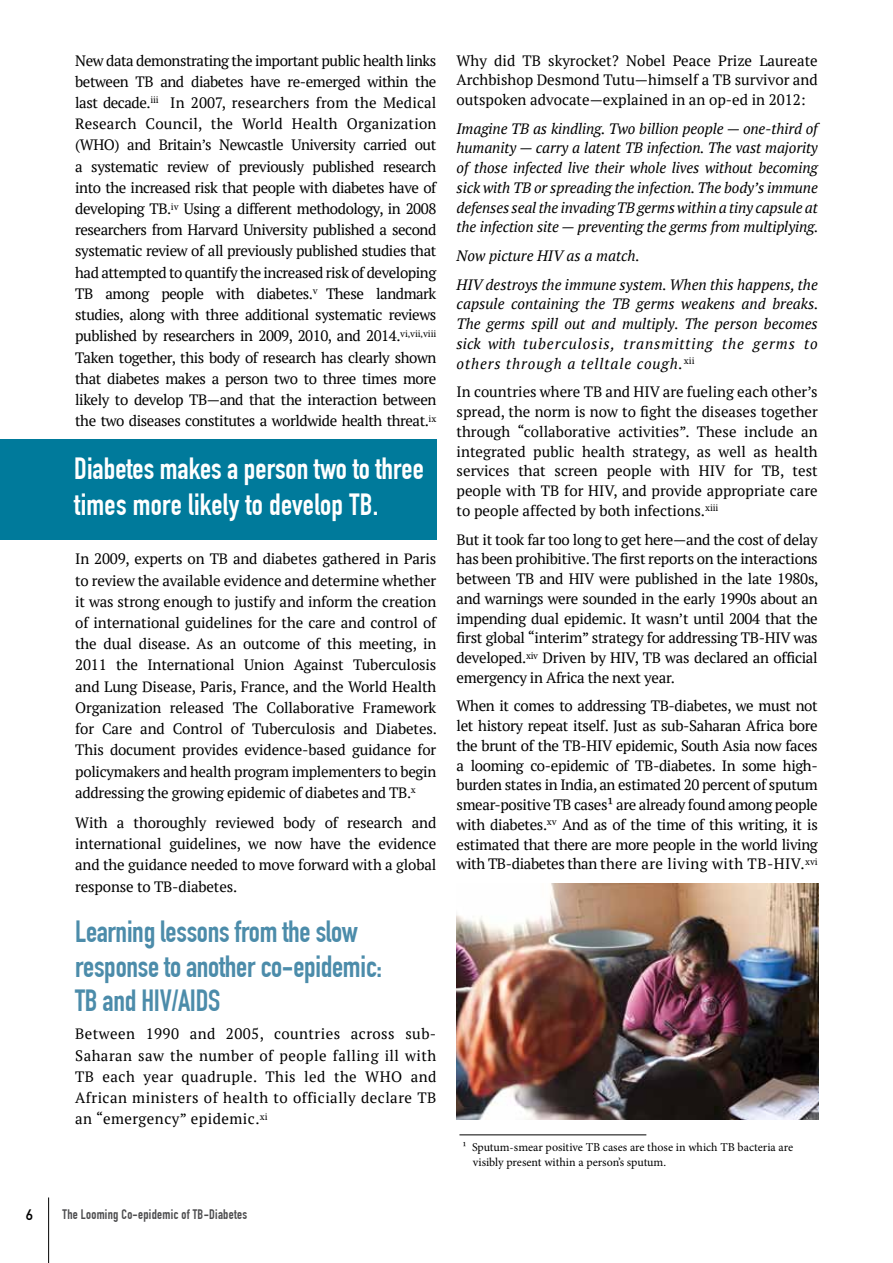
<style>
.page{position:relative;width:893px;height:1263px;background:#fff}
.page>*{position:absolute;margin:0;border:0;box-sizing:border-box;transform-origin:0 0}
.t1{font:700 30px/34.7px "DIN Condensed";letter-spacing:-.01em;color:#4c8caa}
.t2{font:700 30px/36px "DIN Condensed";color:#fff}
.t3{font:15px/21.1px "PT Serif";letter-spacing:-.01em;color:#000;text-align:justify}
.t4{font:italic 15px/19.8px "PT Serif";color:#000;text-align:justify}
.t5{font:15px "DIN Mittelschrift Std";color:#000}
.t6{font:700 13.5px "DIN Condensed";letter-spacing:.02em;color:#4d4d4f}
.t7{font:12px/14.4px "Minion Pro";color:#000}
</style>
<div class="page">
<hr style="left:48px;top:1197px;width:1px;height:66px;background:#000">
<hr style="left:459px;top:1134px;width:187px;height:1px;background:#000">
<div style="left:0;top:440px;width:436px;height:100px;background:#007a9b"></div>
<img style="left:457px;top:883px;width:362px;height:236px">
<p class="t3" style="left:75px;top:50px;width:363px">New data demonstrating the important public health links between TB and diabetes have re-emerged within the last decade.<sup>iii</sup> In 2007, researchers from the Medical Research Council, the World Health Organization (WHO) and Britain’s Newcastle University carried out a systematic review of previously published research into the increased risk that people with diabetes have of developing TB.<sup>iv</sup> Using a different methodology, in 2008 researchers from Harvard University published a second systematic review of all previously published studies that had attempted to quantify the increased risk of developing TB among people with diabetes.<sup>v</sup> These landmark studies, along with three additional systematic reviews published by researchers in 2009, 2010, and 2014.<sup>vi,vii,viii </sup>Taken together, this body of research has clearly shown that diabetes makes a person two to three times more likely to develop TB—and that the interaction between the two diseases constitutes a worldwide health threat.<sup>ix</sup></p>
<h1 class="t2" style="left:74px;top:450px;width:351px">Diabetes makes a person two to three times more likely to develop TB.</h1>
<p class="t3" style="left:75px;top:548px;width:363px">In 2009, experts on TB and diabetes gathered in Paris to review the available evidence and determine whether it was strong enough to justify and inform the creation of international guidelines for the care and control of the dual disease. As an outcome of this meeting, in 2011 the International Union Against Tuberculosis and Lung Disease, Paris, France, and the World Health Organization released The Collaborative Framework for Care and Control of Tuberculosis and Diabetes.<br>This document provides evidence-based guidance for policymakers and health program implementers to begin addressing the growing epidemic of diabetes and TB.<sup>x</sup></p>
<p class="t3" style="left:75px;top:812px;width:363px">With a thoroughly reviewed body of research and international guidelines, we now have the evidence and the guidance needed to move forward with a global response to TB-diabetes.</p>
<h1 class="t1" style="left:75px;top:914px;width:308px">Learning lessons from the slow response to another co-epidemic:<br>TB and HIV/AIDS</h1>
<p class="t3" style="left:75px;top:1023px;width:363px">Between 1990 and 2005, countries across sub-Saharan saw the number of people falling ill with TB each year quadruple. This led the WHO and African ministers of health to officially declare TB an “emergency” epidemic.<sup>xi</sup></p>
<p class="t5" style="left:26px;top:1205px;width:9px">6</p>
<p class="t6" style="left:63px;top:1207px;width:186px">The Looming Co-epidemic of TB-Diabetes</p>
<p class="t3" style="left:457px;top:50px;width:363px;line-height:19.8px">Why did TB skyrocket? Nobel Peace Prize Laureate Archbishop Desmond Tutu—himself a TB survivor and outspoken advocate—explained in an op-ed in 2012:</p>
<p class="t4" style="left:457px;top:118px;width:363px">Imagine TB as kindling. Two billion people — one-third of humanity — carry a latent TB infection. The vast majority of those infected live their whole lives without becoming sick with TB or spreading the infection. The body’s immune defenses seal the invading TB germs within a tiny capsule at the infection site — preventing the germs from multiplying.</p>
<p class="t4" style="left:457px;top:241px;width:363px;line-height:28.7px">Now picture HIV as a match.<br>HIV destroys the immune system. When this happens, the</p>
<p class="t4" style="left:457px;top:294px;width:363px">capsule containing the TB germs weakens and breaks.<br>The germs spill out and multiply. The person becomes sick with tuberculosis, transmitting the germs to others through a telltale cough.<sup>xii</sup></p>
<p class="t3" style="left:457px;top:382px;width:363px;line-height:19.8px">In countries where TB and HIV are fueling each other’s spread, the norm is now to fight the diseases together through “collaborative activities”. These include an integrated public health strategy, as well as health services that screen people with HIV for TB, test people with TB for HIV, and provide appropriate care to people affected by both infections.<sup>xiii</sup></p>
<p class="t3" style="left:457px;top:529px;width:363px;line-height:19.8px">But it took far too long to get here—and the cost of delay has been prohibitive. The first reports on the interactions between TB and HIV were published in the late 1980s, and warnings were sounded in the early 1990s about an impending dual epidemic. It wasn’t until 2004 that the first global “interim” strategy for addressing TB-HIV was developed.<sup>xiv</sup> Driven by HIV, TB was declared an official emergency in Africa the next year.</p>
<p class="t3" style="left:457px;top:696px;width:363px;line-height:19.8px">When it comes to addressing TB-diabetes, we must not let history repeat itself. Just as sub-Saharan Africa bore the brunt of the TB-HIV epidemic, South Asia now faces a looming co-epidemic of TB-diabetes. In some high&shy;burden states in India, an estimated 20 percent of sputum smear-positive TB cases¹ are already found among people with diabetes.<sup>xv</sup> And as of the time of this writing, it is estimated that there are more people in the world living with TB-diabetes than there are living with TB-HIV.<sup>xvi</sup></p>
<p class="t7" style="left:473px;top:1140px;width:322px;text-indent:-10px">¹ Sputum-smear positive TB cases are those in which TB bacteria are visibly present within a person’s sputum.</p>
</div>
